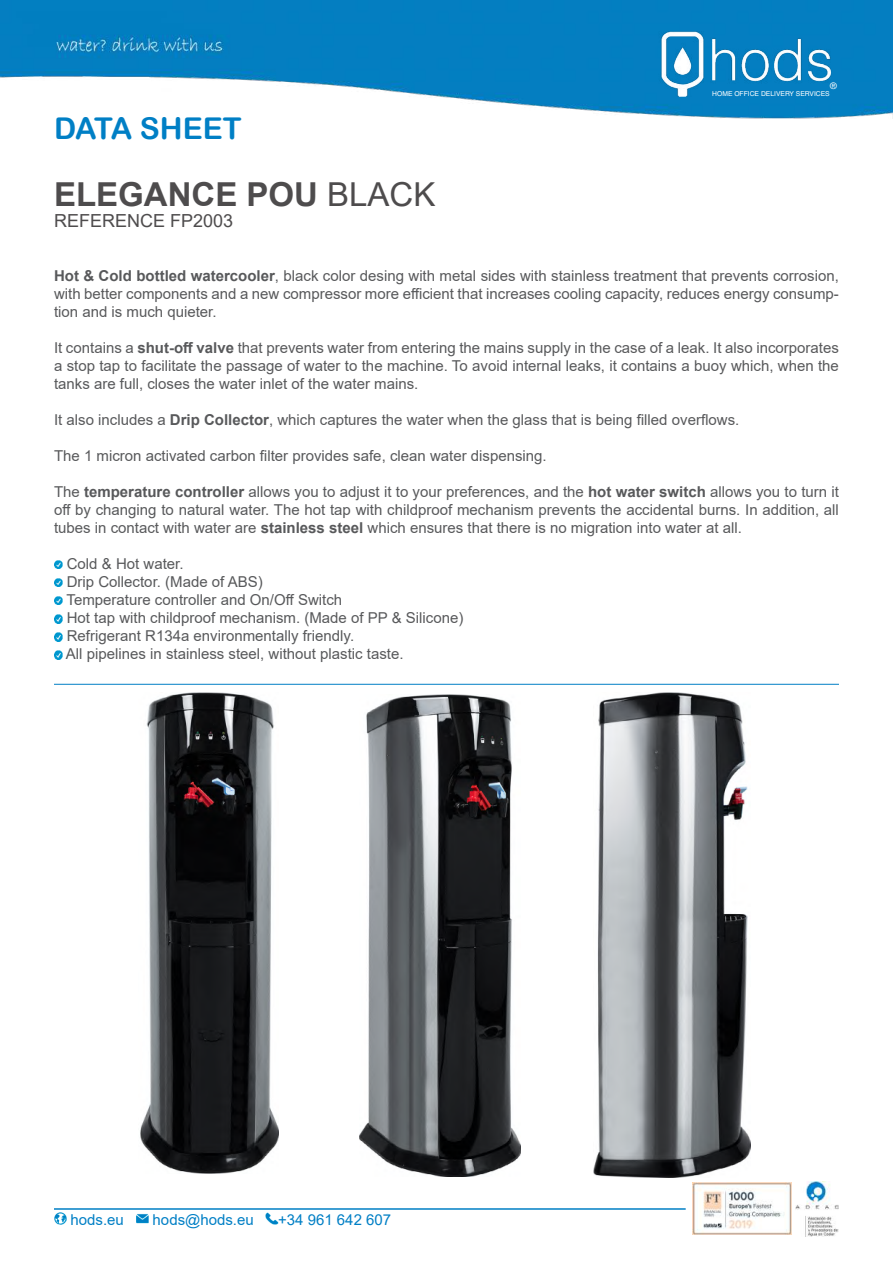
<style>
.page{position:relative;width:893px;height:1263px;background:#fff}
.page>*{position:absolute;margin:0;border:0;box-sizing:border-box;transform-origin:0 0}
.t1{font:700 33px "Arial";color:#4e4c4d}
.t2{font:30px "Arial Rounded MT Bold";color:#007fc5}
.t3{font:18px "Arial";color:#4e4c4d}
.t4{font:15px/18px "Arial";color:#58595b;text-align:justify}
.t5{font:15px "Arial";color:#007fc5}
.t6{font:9px "Helvetica LT Std";color:#fff}
.t7{font:6.75px "Helvetica LT Std";color:#fff}
.s1{font-weight:400}
.s2{font-weight:700}
</style>
<div class="page">
<svg style="left:54px;top:561px;width:9px;height:8px"></svg>
<svg style="left:54px;top:579px;width:9px;height:8px"></svg>
<svg style="left:54px;top:597px;width:9px;height:8px"></svg>
<svg style="left:54px;top:615px;width:9px;height:8px"></svg>
<svg style="left:54px;top:633px;width:9px;height:8px"></svg>
<svg style="left:54px;top:651px;width:9px;height:8px"></svg>
<hr style="left:54px;top:684px;width:785px;height:1px;background:#007fc5">
<img style="left:0;top:0;width:893px;height:118px">
<img style="left:658px;top:32px;width:181px;height:64px">
<svg style="left:54px;top:1212px;width:12px;height:12px"></svg>
<svg style="left:136px;top:1214px;width:12px;height:10px"></svg>
<svg style="left:266px;top:1212px;width:12px;height:12px"></svg>
<hr style="left:54px;top:1208px;width:632px;height:2px;background:#007fc5">
<img style="left:692px;top:1182px;width:99px;height:53px">
<img style="left:796px;top:1181px;width:43px;height:56px">
<img style="left:140px;top:692px;width:138px;height:482px">
<img style="left:359px;top:694px;width:162px;height:483px">
<img style="left:593px;top:692px;width:157px;height:486px">
<p class="t6" style="left:830px;top:80px;width:8px">®</p>
<h2 class="t2" style="left:54px;top:110px;width:189px">DATA SHEET</h2>
<h1 class="t1" style="left:54px;top:171px;width:383px">ELEGANCE POU <span class="s1">BLACK</span></h1>
<p class="t3" style="left:54px;top:209px;width:181px">REFERENCE FP2003</p>
<p class="t7" style="left:712px;top:90px;width:119px">HOME OFFICE DELIVERY SERVICES</p>
<p class="t4" style="left:54px;top:267px;width:786px"><span class="s2">Hot &amp; Cold bottled watercooler</span>, black color desing with metal sides with stainless treatment that prevents corrosion, with better components and a new compressor more efficient that increases cooling capacity, reduces energy consump&shy;tion and is much quieter.</p>
<p class="t4" style="left:54px;top:339px;width:786px">It contains a <span class="s2">shut-off valve</span> that prevents water from entering the mains supply in the case of a leak. It also incorporates a stop tap to facilitate the passage of water to the machine. To avoid internal leaks, it contains a buoy which, when the tanks are full, closes the water inlet of the water mains.</p>
<p class="t4" style="left:54px;top:411px;width:687px">It also includes a <span class="s2">Drip Collector</span>, which captures the water when the glass that is being filled overflows.</p>
<p class="t4" style="left:54px;top:447px;width:494px">The 1 micron activated carbon filter provides safe, clean water dispensing.</p>
<p class="t4" style="left:54px;top:483px;width:786px">The <span class="s2">temperature controller</span> allows you to adjust it to your preferences, and the <span class="s2">hot water switch</span> allows you to turn it off by changing to natural water. The hot tap with childproof mechanism prevents the accidental burns. In addition, all tubes in contact with water are <span class="s2">stainless steel</span> which ensures that there is no migration into water at all.</p>
<p class="t4" style="left:66px;top:555px;width:399px;text-align:left">Cold &amp; Hot water.<br>Drip Collector. (Made of ABS)<br>Temperature controller and On/Off Switch<br>Hot tap with childproof mechanism. (Made of PP &amp; Silicone)<br>Refrigerant R134a environmentally friendly.<br>All pipelines in stainless steel, without plastic taste.</p>
<p class="t5" style="left:71px;top:1209px;width:55px">hods.eu</p>
<p class="t5" style="left:153px;top:1209px;width:103px">hods@hods.eu</p>
<p class="t5" style="left:278px;top:1209px;width:115px">+34 961 642 607</p>
</div>
